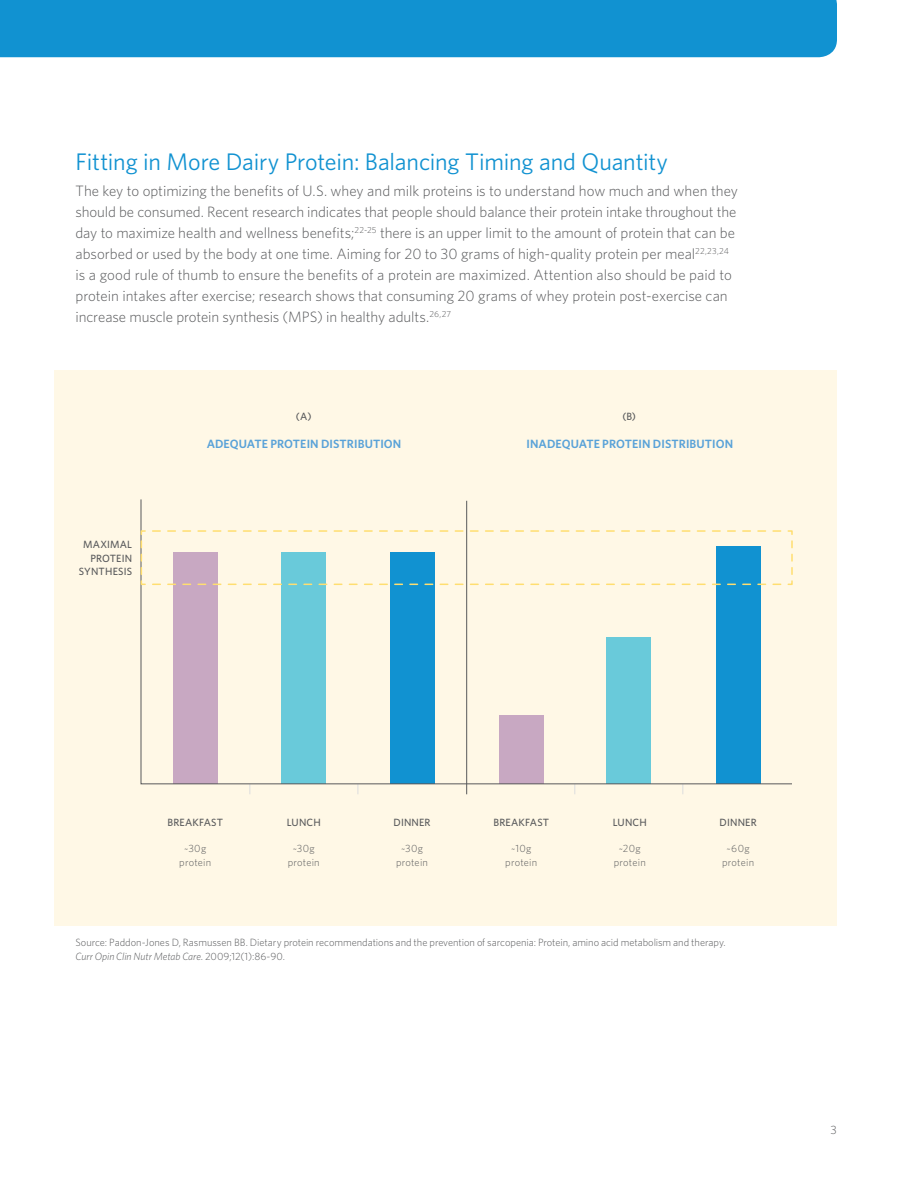
<style>
.page{position:relative;width:918px;height:1188px;background:#fff}
.page>*{position:absolute;margin:0;border:0;box-sizing:border-box;transform-origin:0 0}
.t1{font:24px "Whitney";letter-spacing:-.01em;color:#1192d1}
.t2{font:300 15px/21px "Whitney";letter-spacing:-.005em;color:#58595b}
.t3{font:600 12px "Whitney";letter-spacing:.005em;color:#59a2d8}
.t4{font:300 12px "Whitney";color:#58595b}
.t5{font:300 10.5px/13.5px "Whitney";color:#58595b}
.t6{font:500 10.5px/13.5px "Whitney";letter-spacing:.015em;color:#58595b;text-align:right}
.t7{font:300 10.5px/13.5px "Whitney";letter-spacing:.025em;color:#58595b;text-align:center}
.t8{font:300 10.5px/13.5px "Whitney";letter-spacing:.02em;color:#58595b;text-align:center}
.s1{font-style:italic}
</style>
<div class="page">
<div style="left:0;top:0;width:837px;height:57px;background:#1192d1"></div>
<div style="left:54px;top:370px;width:783px;height:556px;background:#fff8e6"></div>
<hr style="left:466px;top:501px;width:1px;height:293px;background:#58595b">
<svg style="left:140px;top:499px;width:652px;height:286px"></svg>
<svg style="left:140px;top:530px;width:653px;height:56px"></svg>
<h1 class="t1" style="left:76px;top:146px;width:594px">Fitting in More Dairy Protein: Balancing Timing and Quantity</h1>
<p class="t2" style="left:76px;top:180px;width:664px">The key to optimizing the benefits of U.S. whey and milk proteins is to understand how much and when they should be consumed. Recent research indicates that people should balance their protein intake throughout the day to maximize health and wellness benefits;<sup>22-25</sup> there is an upper limit to the amount of protein that can be absorbed or used by the body at one time. Aiming for 20 to 30 grams of high-quality protein per meal<sup>22,23,24 </sup>is a good rule of thumb to ensure the benefits of a protein are maximized. Attention also should be paid to protein intakes after exercise; research shows that consuming 20 grams of whey protein post-exercise can increase muscle protein synthesis (MPS) in healthy adults.<sup>26,27</sup></p>
<p class="t6" style="left:296px;top:410px;width:17px">(A)</p>
<p class="t6" style="left:622px;top:410px;width:15px">(B)</p>
<p class="t6" style="left:79px;top:538px;width:55px">MAXIMAL<br>PROTEIN<br>SYNTHESIS</p>
<p class="t3" style="left:207px;top:436px;width:196px">ADEQUATE PROTEIN DISTRIBUTION</p>
<p class="t3" style="left:527px;top:436px;width:208px">INADEQUATE PROTEIN DISTRIBUTION</p>
<p class="t6" style="left:167px;top:815px;width:57px">BREAKFAST</p>
<p class="t6" style="left:287px;top:815px;width:35px">LUNCH</p>
<p class="t6" style="left:394px;top:815px;width:39px">DINNER</p>
<p class="t7" style="left:179px;top:842px;width:34px">~30g protein</p>
<p class="t7" style="left:288px;top:842px;width:34px">~30g protein</p>
<p class="t7" style="left:396px;top:842px;width:34px">~30g protein</p>
<p class="t6" style="left:493px;top:815px;width:57px">BREAKFAST</p>
<p class="t6" style="left:613px;top:815px;width:35px">LUNCH</p>
<p class="t6" style="left:720px;top:815px;width:39px">DINNER</p>
<p class="t7" style="left:505px;top:842px;width:34px">~10g protein</p>
<p class="t8" style="left:614px;top:842px;width:34px">~20g protein</p>
<p class="t7" style="left:722px;top:842px;width:34px">~60g protein</p>
<p class="t5" style="left:76px;top:936px;width:652px">Source: Paddon-Jones D, Rasmussen BB. Dietary protein recommendations and the prevention of sarcopenia: Protein, amino acid metabolism and therapy.<br><span class="s1">Curr Opin Clin Nutr Metab Care</span>. 2009;12(1):86-90.</p>
<p class="t4" style="left:831px;top:1122px;width:8px">3</p>
</div>
